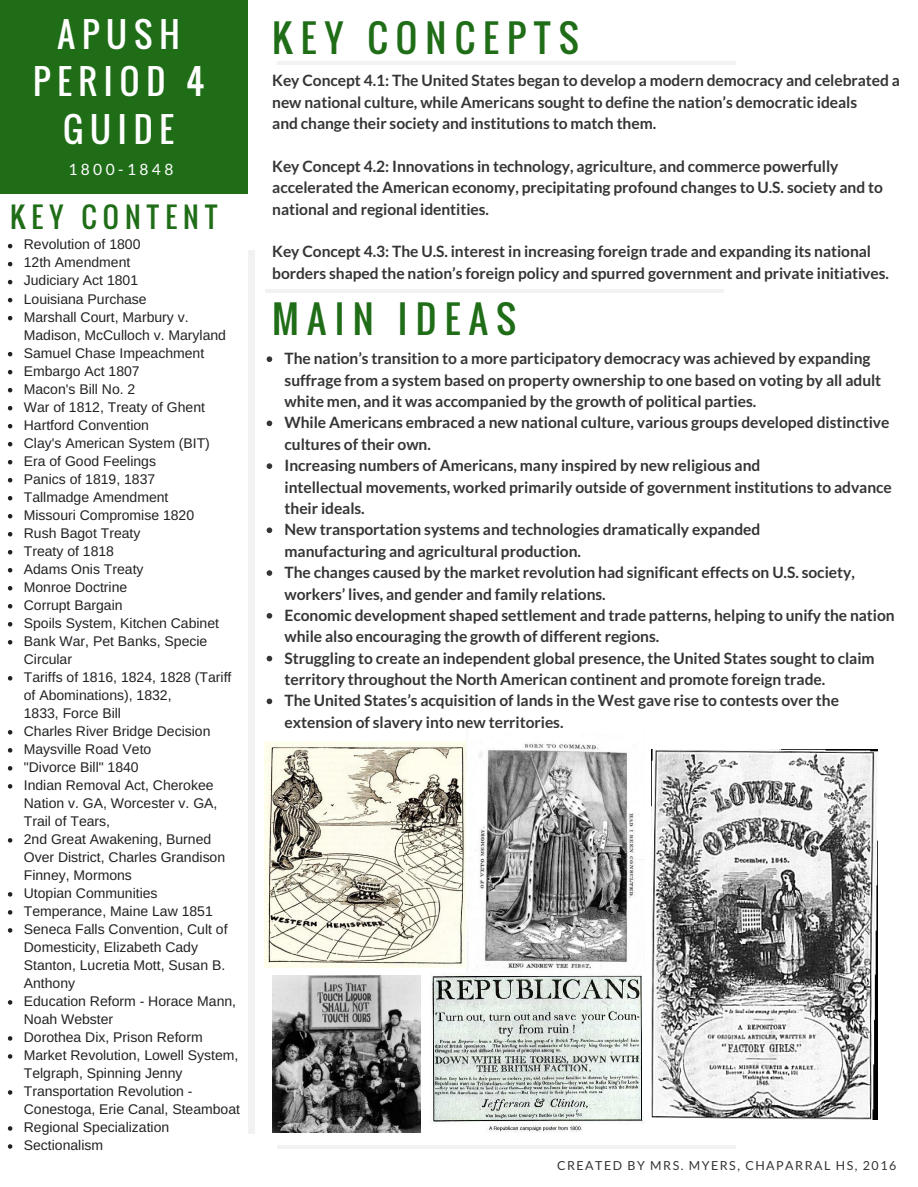
<style>
.page{position:relative;width:918px;height:1187px;background:#fff}
.page>*{position:absolute;margin:0;border:0;box-sizing:border-box;transform-origin:0 0}
.t1{font:37.35px "Oswald";letter-spacing:.22em;color:#206d18}
.t2{font:34.2px/47.2px "Oswald";letter-spacing:.2em;color:#fff;text-align:center}
.t3{font:28.05px "Oswald";letter-spacing:.22em;color:#206d18}
.t4{font:700 15.6px/21.3px "Lato";letter-spacing:-.005em;color:#353535}
.t5{font:15.6px "Lato";letter-spacing:.22em;color:#fff}
.t6{font:13.95px/18px "Arimo";color:#222}
.t7{font:12.45px "Lato";letter-spacing:.12em;color:#353535}
</style>
<div class="page">
<div style="left:0;top:0;width:247px;height:194px;background:#206d18"></div>
<hr style="left:266px;top:289px;width:458px;height:3px;background:#f2f2f2">
<div style="left:248px;top:250px;width:7px;height:883px;background:#f2f2f2"></div>
<hr style="left:277px;top:1145px;width:459px;height:3px;background:#f2f2f2">
<svg style="left:267px;top:356px;width:5px;height:6px"></svg>
<svg style="left:267px;top:420px;width:5px;height:6px"></svg>
<svg style="left:267px;top:463px;width:5px;height:6px"></svg>
<svg style="left:267px;top:527px;width:5px;height:6px"></svg>
<svg style="left:267px;top:570px;width:5px;height:6px"></svg>
<svg style="left:267px;top:613px;width:5px;height:5px"></svg>
<svg style="left:267px;top:656px;width:5px;height:5px"></svg>
<svg style="left:267px;top:698px;width:5px;height:6px"></svg>
<hr style="left:277px;top:62px;width:459px;height:3px;background:#f2f2f2">
<svg style="left:8px;top:244px;width:4px;height:4px"></svg>
<svg style="left:8px;top:262px;width:4px;height:4px"></svg>
<svg style="left:8px;top:280px;width:4px;height:4px"></svg>
<svg style="left:8px;top:298px;width:4px;height:4px"></svg>
<svg style="left:8px;top:316px;width:4px;height:4px"></svg>
<svg style="left:8px;top:352px;width:4px;height:4px"></svg>
<svg style="left:8px;top:370px;width:4px;height:4px"></svg>
<svg style="left:8px;top:388px;width:4px;height:4px"></svg>
<svg style="left:8px;top:406px;width:4px;height:4px"></svg>
<svg style="left:8px;top:424px;width:4px;height:4px"></svg>
<svg style="left:8px;top:442px;width:4px;height:4px"></svg>
<svg style="left:8px;top:460px;width:4px;height:4px"></svg>
<svg style="left:8px;top:478px;width:4px;height:4px"></svg>
<svg style="left:8px;top:496px;width:4px;height:4px"></svg>
<svg style="left:8px;top:514px;width:4px;height:4px"></svg>
<svg style="left:8px;top:532px;width:4px;height:4px"></svg>
<svg style="left:8px;top:550px;width:4px;height:4px"></svg>
<svg style="left:8px;top:568px;width:4px;height:4px"></svg>
<svg style="left:8px;top:586px;width:4px;height:4px"></svg>
<svg style="left:8px;top:604px;width:4px;height:4px"></svg>
<svg style="left:8px;top:622px;width:4px;height:4px"></svg>
<svg style="left:8px;top:640px;width:4px;height:4px"></svg>
<svg style="left:8px;top:676px;width:4px;height:4px"></svg>
<svg style="left:8px;top:730px;width:4px;height:4px"></svg>
<svg style="left:8px;top:748px;width:4px;height:4px"></svg>
<svg style="left:8px;top:766px;width:4px;height:4px"></svg>
<svg style="left:8px;top:784px;width:4px;height:4px"></svg>
<svg style="left:8px;top:838px;width:4px;height:4px"></svg>
<svg style="left:8px;top:892px;width:4px;height:4px"></svg>
<svg style="left:8px;top:910px;width:4px;height:4px"></svg>
<svg style="left:8px;top:928px;width:4px;height:4px"></svg>
<svg style="left:8px;top:1000px;width:4px;height:4px"></svg>
<svg style="left:8px;top:1036px;width:4px;height:4px"></svg>
<svg style="left:8px;top:1054px;width:4px;height:4px"></svg>
<svg style="left:8px;top:1090px;width:4px;height:4px"></svg>
<svg style="left:8px;top:1126px;width:4px;height:4px"></svg>
<svg style="left:8px;top:1144px;width:4px;height:4px"></svg>
<img style="left:264px;top:741px;width:203px;height:226px">
<img style="left:467px;top:743px;width:178px;height:230px">
<img style="left:272px;top:975px;width:149px;height:157px">
<img style="left:651px;top:749px;width:227px;height:370px">
<img style="left:431px;top:974px;width:212px;height:158px">
<h2 class="t2" style="left:33px;top:10px;width:173px">APUSH<br>PERIOD 4<br>GUIDE</h2>
<p class="t5" style="left:68px;top:160px;width:106px">1800-1848</p>
<h3 class="t3" style="left:10px;top:196px;width:209px">KEY CONTENT</h3>
<p class="t6" style="left:24px;top:236px;width:218px">Revolution of 1800<br>12th Amendment<br>Judiciary Act 1801<br>Louisiana Purchase<br>Marshall Court, Marbury v.<br>Madison, McCulloch v. Maryland<br>Samuel Chase Impeachment<br>Embargo Act 1807<br>Macon's Bill No. 2<br>War of 1812, Treaty of Ghent<br>Hartford Convention<br>Clay's American System (BIT)<br>Era of Good Feelings<br>Panics of 1819, 1837<br>Tallmadge Amendment<br>Missouri Compromise 1820<br>Rush Bagot Treaty<br>Treaty of 1818<br>Adams Onis Treaty<br>Monroe Doctrine<br>Corrupt Bargain<br>Spoils System, Kitchen Cabinet<br>Bank War, Pet Banks, Specie<br>Circular<br>Tariffs of 1816, 1824, 1828 (Tariff of Abominations), 1832,<br>1833, Force Bill<br>Charles River Bridge Decision<br>Maysville Road Veto<br>"Divorce Bill" 1840<br>Indian Removal Act, Cherokee<br>Nation v. GA, Worcester v. GA,<br>Trail of Tears,<br>2nd Great Awakening, Burned<br>Over District, Charles Grandison<br>Finney, Mormons<br>Utopian Communities<br>Temperance, Maine Law 1851<br>Seneca Falls Convention, Cult of<br>Domesticity, Elizabeth Cady<br>Stanton, Lucretia Mott, Susan B.<br>Anthony<br>Education Reform - Horace Mann,<br>Noah Webster<br>Dorothea Dix, Prison Reform<br>Market Revolution, Lowell System,<br>Telgraph, Spinning Jenny<br>Transportation Revolution -<br>Conestoga, Erie Canal, Steamboat<br>Regional Specialization<br>Sectionalism</p>
<h1 class="t1" style="left:272px;top:9px;width:308px">KEY CONCEPTS</h1>
<p class="t4" style="left:272px;top:70px;width:629px">Key Concept 4.1: The United States began to develop a modern democracy and celebrated a new national culture, while Americans sought to define the nation’s democratic ideals<br>and change their society and institutions to match them.</p>
<p class="t4" style="left:272px;top:155px;width:612px">Key Concept 4.2: Innovations in technology, agriculture, and commerce powerfully accelerated the American economy, precipitating profound changes to U.S. society and to national and regional identities.</p>
<p class="t4" style="left:272px;top:241px;width:618px">Key Concept 4.3: The U.S. interest in increasing foreign trade and expanding its national borders shaped the nation’s foreign policy and spurred government and private initiatives.</p>
<h1 class="t1" style="left:272px;top:290px;width:246px">MAIN IDEAS</h1>
<p class="t4" style="left:285px;top:347px;width:612px">The nation’s transition to a more participatory democracy was achieved by expanding suffrage from a system based on property ownership to one based on voting by all adult white men, and it was accompanied by the growth of political parties.<br>While Americans embraced a new national culture, various groups developed distinctive cultures of their own.<br>Increasing numbers of Americans, many inspired by new religious and<br>intellectual movements, worked primarily outside of government institutions to advance their ideals.<br>New transportation systems and technologies dramatically expanded<br>manufacturing and agricultural production.<br>The changes caused by the market revolution had significant effects on U.S. society, workers’ lives, and gender and family relations.<br>Economic development shaped settlement and trade patterns, helping to unify the nation while also encouraging the growth of different regions.<br>Struggling to create an independent global presence, the United States sought to claim territory throughout the North American continent and promote foreign trade.<br>The United States’s acquisition of lands in the West gave rise to contests over the extension of slavery into new territories.</p>
<p class="t7" style="left:557px;top:1157px;width:341px">CREATED BY MRS. MYERS, CHAPARRAL HS, 2016</p>
</div>
